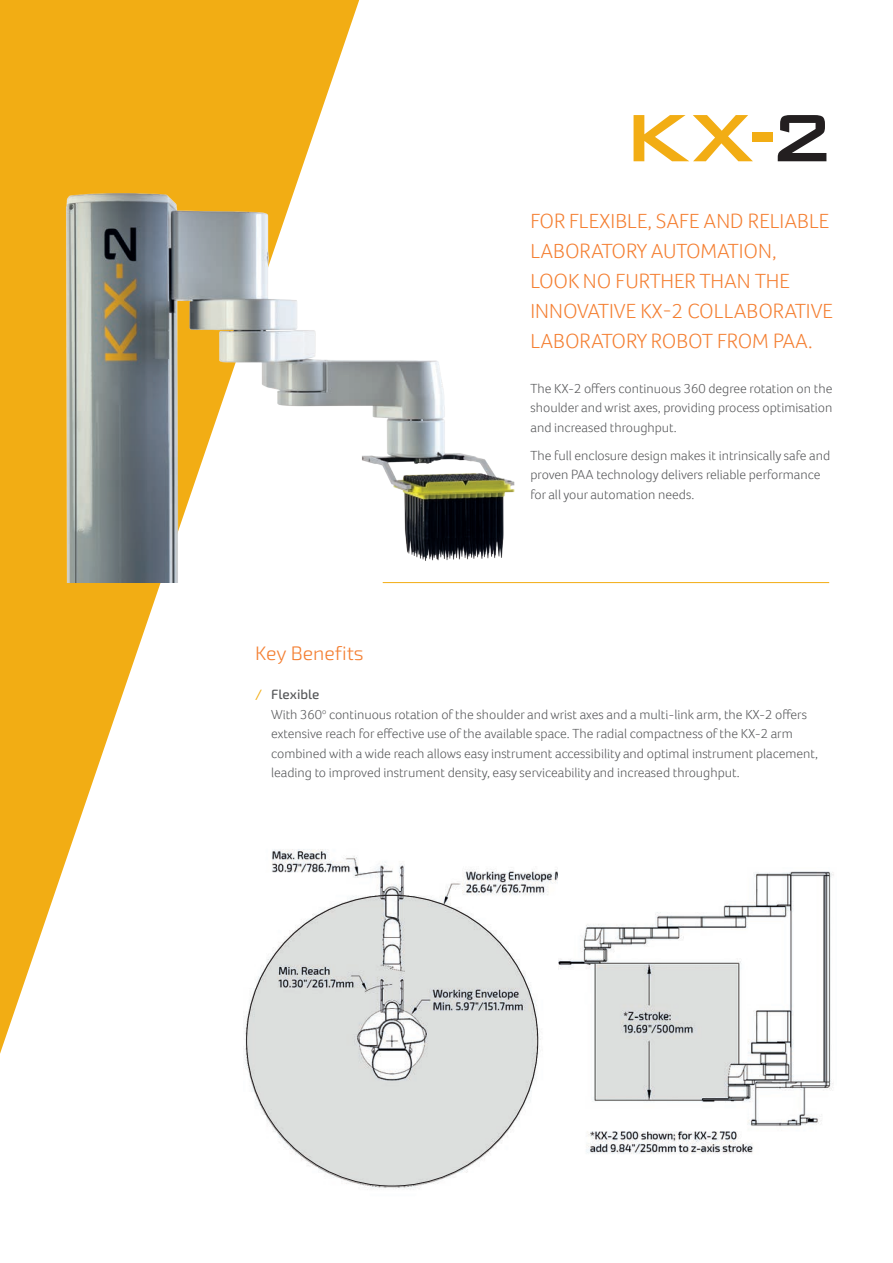
<style>
.page{position:relative;width:893px;height:1263px;background:#fff}
.page>*{position:absolute;margin:0;border:0;box-sizing:border-box;transform-origin:0 0}
.t1{font:500 89.55px "Bank Gothic BT";color:#f2ad14}
.t2{font:300 21px/30px "Foco";color:#f47f32}
.t3{font:300 19.5px "Exo 2";color:#f47f32}
.t4{font:300 13.5px/19.5px "Foco";color:#57585a}
.t5{font:500 13.5px "Exo 2";color:#57585a}
.s1{color:#f2ad14}
</style>
<div class="page">
<img style="left:557px;top:871px;width:277px;height:283px">
<svg style="left:0;top:0;width:359px;height:1054px;fill:#f2ad14"></svg>
<hr style="left:383px;top:582px;width:446px;height:1px;background:#f2ad14">
<svg style="left:778px;top:115px;width:48px;height:46px"></svg>
<img style="left:51px;top:182px;width:472px;height:401px">
<img style="left:243px;top:826px;width:314px;height:364px">
<h1 class="t1" style="left:622px;top:89px;width:158px">KX-</h1>
<h2 class="t2" style="left:530px;top:205px;width:304px">FOR FLEXIBLE, SAFE AND RELIABLE<br>LABORATORY AUTOMATION,<br>LOOK NO FURTHER THAN THE<br>INNOVATIVE KX-2 COLLABORATIVE<br>LABORATORY ROBOT FROM PAA.</h2>
<p class="t4" style="left:530px;top:378px;width:303px;text-align:justify">The KX-2 offers continuous 360 degree rotation on the shoulder and wrist axes, providing process optimisation and increased throughput.</p>
<p class="t4" style="left:530px;top:445px;width:301px">The full enclosure design makes it intrinsically safe and proven PAA technology delivers reliable performance for all your automation needs.</p>
<h3 class="t3" style="left:255px;top:642px;width:110px">Key Benefits</h3>
<p class="t5" style="left:255px;top:686px;width:66px"><span class="s1">/</span> Flexible</p>
<p class="t4" style="left:271px;top:704px;width:548px">With 360<sup>o</sup> continuous rotation of the shoulder and wrist axes and a multi-link arm, the KX-2 offers extensive reach for effective use of the available space. The radial compactness of the KX-2 arm combined with a wide reach allows easy instrument accessibility and optimal instrument placement, leading to improved instrument density, easy serviceability and increased throughput.</p>
</div>
